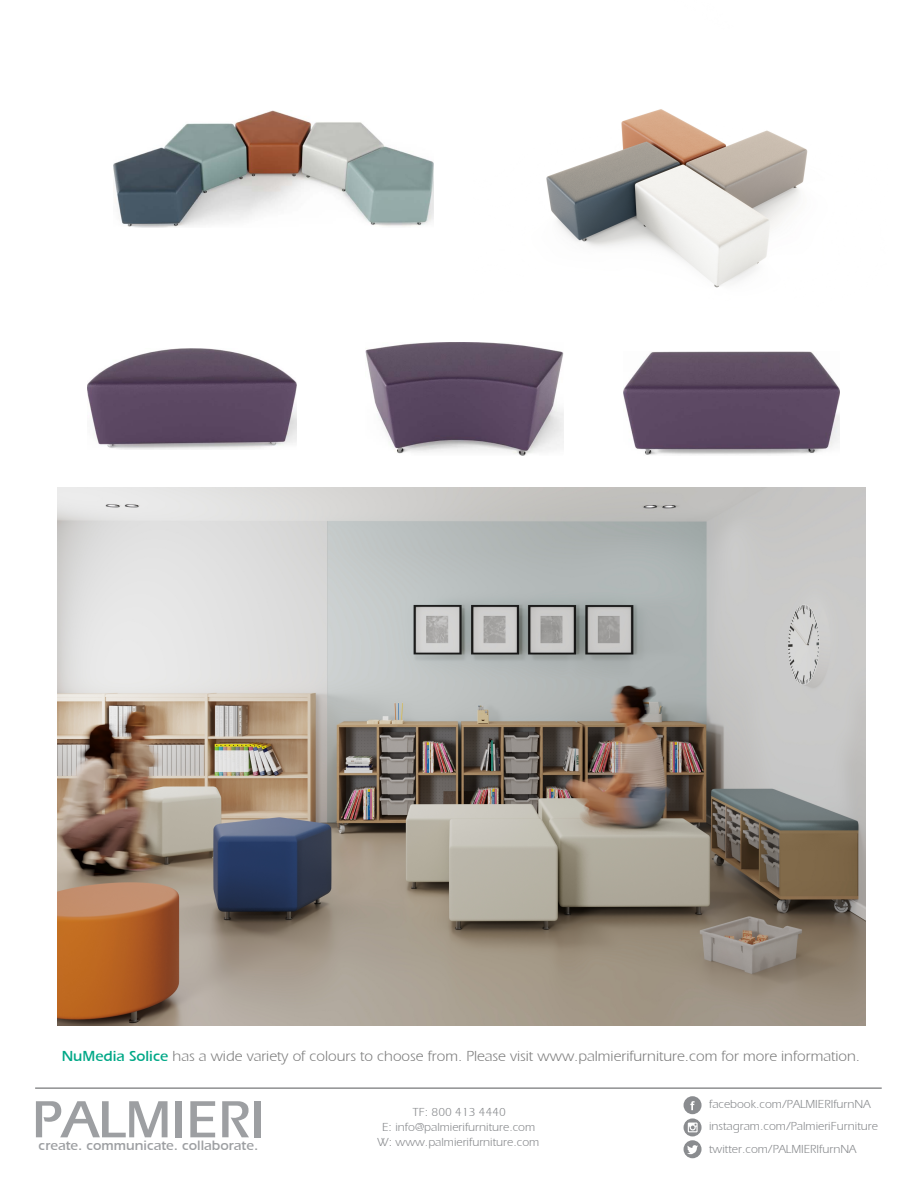
<style>
.page{position:relative;width:918px;height:1188px;background:#fff}
.page>*{position:absolute;margin:0;border:0;box-sizing:border-box;transform-origin:0 0}
.t1{font:15px "Aquiline";color:#808080}
.t2{font:700 13.95px "Aquiline";color:#9d9fa2}
.t3{font:12px/22px "Aquiline";color:#8a8c8f;text-align:center}
.s1{font-weight:700;color:#00a887}
</style>
<div class="page">
<img style="left:114px;top:111px;width:319px;height:117px">
<img style="left:88px;top:348px;width:209px;height:101px">
<img style="left:366px;top:343px;width:197px;height:112px">
<img style="left:624px;top:351px;width:216px;height:104px">
<img style="left:546px;top:109px;width:262px;height:179px">
<svg style="left:36px;top:1101px;width:132px;height:36px"></svg>
<div style="left:176px;top:1101px;width:6px;height:36px;background:#9d9fa2"></div>
<svg style="left:190px;top:1101px;width:25px;height:36px"></svg>
<svg style="left:222px;top:1101px;width:27px;height:36px"></svg>
<div style="left:254px;top:1101px;width:7px;height:36px;background:#9d9fa2"></div>
<hr style="left:35px;top:1088px;width:847px;height:1px;background:#57585a">
<div style="left:684px;top:1096px;width:18px;height:18px;background:#8a8c8f;border-radius:50%"></div>
<svg style="left:690px;top:1101px;width:5px;height:9px"></svg>
<div style="left:684px;top:1140px;width:18px;height:18px;background:#8a8c8f;border-radius:50%"></div>
<svg style="left:687px;top:1145px;width:11px;height:10px"></svg>
<svg style="left:684px;top:1118px;width:18px;height:18px"></svg>
<svg style="left:688px;top:1123px;width:10px;height:9px"></svg>
<img style="left:58px;top:487px;width:807px;height:539px">
<p class="t1" style="left:62px;top:1047px;width:800px"><span class="s1">NuMedia Solice</span> has a wide variety of colours to choose from. Please visit www.palmierifurniture.com for more information.</p>
<p class="t3" style="left:382px;top:1105px;width:155px;line-height:14.5px">TF: 800 413 4440<br>E: info@palmierifurniture.com</p>
<p class="t2" style="left:39px;top:1137px;width:221px">create. communicate. collaborate.</p>
<p class="t3" style="left:378px;top:1131px;width:163px">W: www.palmierifurniture.com</p>
<p class="t3" style="left:709px;top:1093px;width:170px;text-align:left">facebook.com/PALMIERIfurnNA instagram.com/PalmieriFurniture twitter.com/PALMIERIfurnNA</p>
</div>
